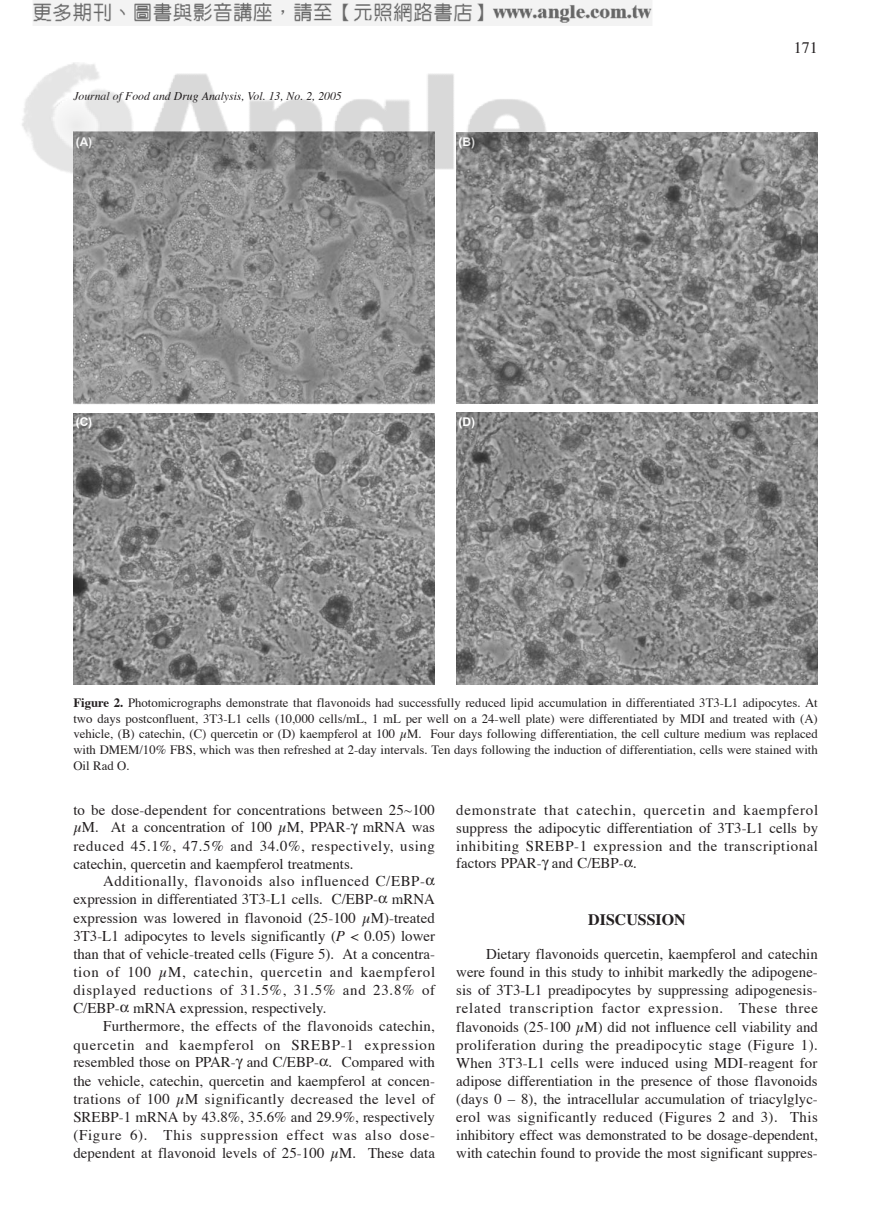
<style>
.page{position:relative;width:893px;height:1229px;background:#fff}
.page>*{position:absolute;margin:0;border:0;box-sizing:border-box;transform-origin:0 0}
.t1{font:700 15.9px "Times";color:#231f20}
.t2{font:15.9px "Times";color:#231f20}
.t3{font:14.85px/18.1px "Times";color:#231f20;text-align:justify}
.t4{font:12.75px/15.9px "Times";color:#231f20;text-align:justify}
.t5{font:700 12px "Helvetica";color:#fff}
.t6{font:italic 11.7px "Times";color:#231f20}
.s1{font-weight:700}
.s2{font-style:italic}
</style>
<div class="page">
<img style="left:73px;top:202px;width:362px;height:202px">
<img style="left:456px;top:132px;width:361px;height:272px">
<img style="left:73px;top:413px;width:362px;height:271px">
<img style="left:456px;top:413px;width:361px;height:271px">
<img style="left:33px;top:0;width:619px;height:25px">
<img style="left:22px;top:63px;width:530px;height:139px">
<p class="t6" style="left:73px;top:91px;width:270px">Journal of Food and Drug Analysis, Vol. 13, No. 2, 2005</p>
<p class="t5" style="left:76px;top:135px;width:18px">(A)</p>
<p class="t5" style="left:458px;top:135px;width:18px">(B)</p>
<p class="t5" style="left:76px;top:415px;width:18px">(C)</p>
<p class="t5" style="left:458px;top:415px;width:18px">(D)</p>
<p class="t2" style="left:794px;top:42px;width:25px">171</p>
<p class="t4" style="left:73px;top:695px;width:746px"><span class="s1">Figure 2.</span> Photomicrographs demonstrate that flavonoids had successfully reduced lipid accumulation in differentiated 3T3-L1 adipocytes. At two days postconfluent, 3T3-L1 cells (10,000 cells/mL, 1 mL per well on a 24-well plate) were differentiated by MDI and treated with (A) vehicle, (B) catechin, (C) quercetin or (D) kaempferol at 100 µM. Four days following differentiation, the cell culture medium was replaced with DMEM/10% FBS, which was then refreshed at 2-day intervals. Ten days following the induction of differentiation, cells were stained with Oil Rad O.</p>
<p class="t3" style="left:73px;top:802px;width:363px;line-height:17.2px">to be dose-dependent for concentrations between 25~100 µM. At a concentration of 100 µM, PPAR- mRNA was</p>
<p class="t3" style="left:73px;top:838px;width:363px">reduced 45.1%, 47.5% and 34.0%, respectively, using catechin, quercetin and kaempferol treatments.</p>
<p class="t3" style="left:73px;top:873px;width:363px;text-align:left;text-indent:30px">Additionally, flavonoids also influenced C/EBP&shy;expression in differentiated 3T3-L1 cells. C/EBP- mRNA expression was lowered in flavonoid (25-100 µM)-treated 3T3-L1 adipocytes to levels significantly (<span class="s2">P</span> &lt; 0.05) lower than that of vehicle-treated cells (Figure 5). At a concentra&shy;tion of 100 µM, catechin, quercetin and kaempferol displayed reductions of 31.5%, 31.5% and 23.8% of C/EBP- mRNA expression, respectively.</p>
<p class="t3" style="left:73px;top:1019px;width:363px;line-height:17.7px;text-indent:30px">Furthermore, the effects of the flavonoids catechin, quercetin and kaempferol on SREBP-1 expression resembled those on PPAR- and C/EBP- . Compared with</p>
<p class="t3" style="left:73px;top:1072px;width:363px">the vehicle, catechin, quercetin and kaempferol at concen&shy;trations of 100 µM significantly decreased the level of SREBP-1 mRNA by 43.8%, 35.6% and 29.9%, respectively (Figure 6). This suppression effect was also dose&shy;dependent at flavonoid levels of 25-100 µM. These data</p>
<p class="t3" style="left:456px;top:802px;width:363px">demonstrate that catechin, quercetin and kaempferol suppress the adipocytic differentiation of 3T3-L1 cells by inhibiting SREBP-1 expression and the transcriptional factors PPAR- and C/EBP- .</p>
<p class="t1" style="left:588px;top:913px;width:99px">DISCUSSION</p>
<p class="t3" style="left:456px;top:946px;width:363px;text-indent:30px">Dietary flavonoids quercetin, kaempferol and catechin were found in this study to inhibit markedly the adipogene&shy;sis of 3T3-L1 preadipocytes by suppressing adipogenesis&shy;related transcription factor expression. These three flavonoids (25-100 µM) did not influence cell viability and proliferation during the preadipocytic stage (Figure 1).<br>When 3T3-L1 cells were induced using MDI-reagent for adipose differentiation in the presence of those flavonoids (days 0 – 8), the intracellular accumulation of triacylglyc&shy;erol was significantly reduced (Figures 2 and 3). This inhibitory effect was demonstrated to be dosage-dependent, with catechin found to provide the most significant suppres-</p>
</div>
